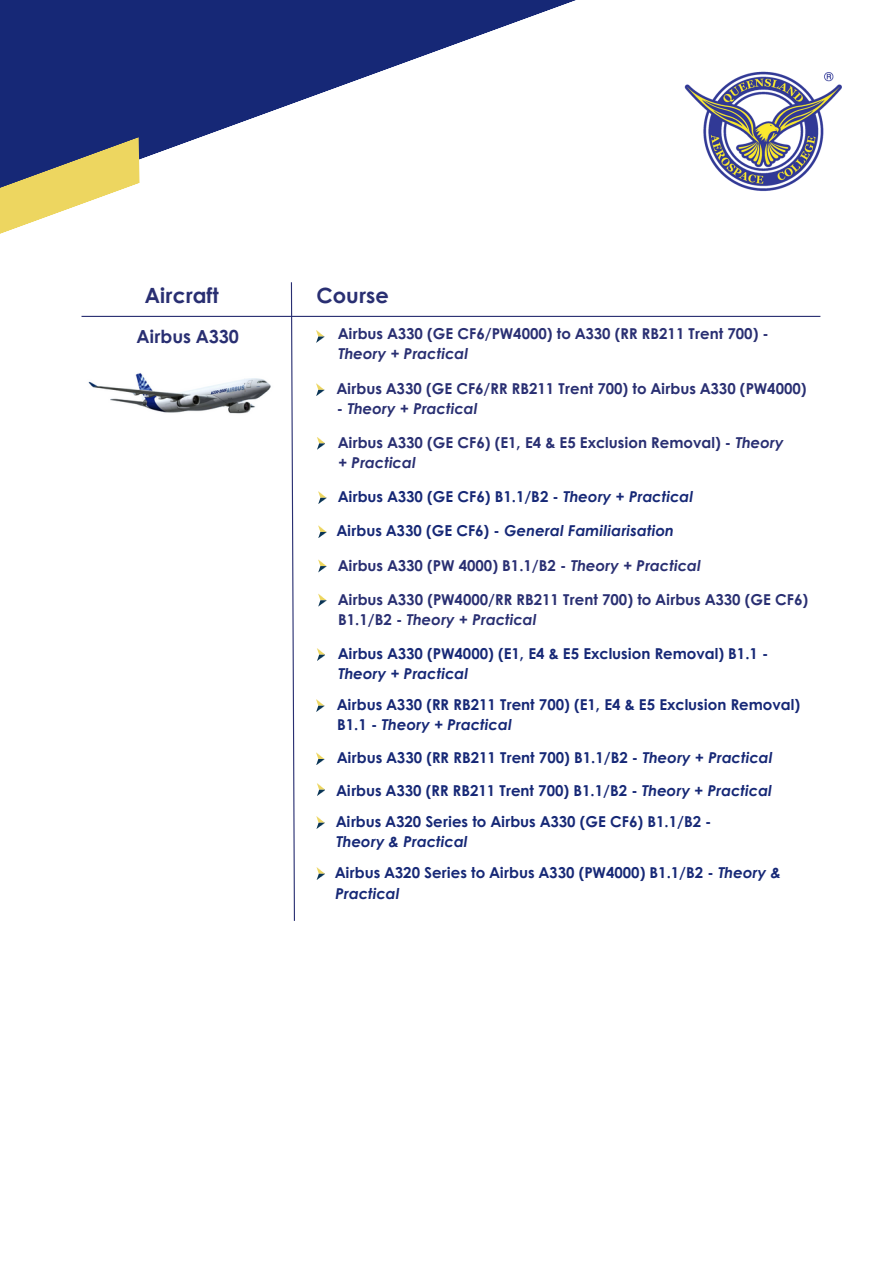
<style>
.page{position:relative;width:894px;height:1264px;background:#fff}
.page>*{position:absolute;margin:0;border:0;box-sizing:border-box;transform-origin:0 0}
.t1{font:700 21px "Century Gothic";color:#292f72}
.t2{font:700 18px "Century Gothic";color:#292f72}
.t3{font:700 15px/20.2px "Century Gothic";color:#162876}
.t4{font:700 15px/20.2px "Century Gothic";color:#292f72}
.t5{font:italic 700 15px "Century Gothic";color:#162876}
.t6{font:italic 700 15px "Century Gothic";color:#292f72}
.s1{font-style:italic}
.s2{font-style:normal}
</style>
<div class="page">
<img style="left:684px;top:71px;width:158px;height:120px">
<svg style="left:0;top:0;width:576px;height:183px;fill:#162876"></svg>
<svg style="left:0;top:137px;width:139px;height:97px"></svg>
<hr style="left:81px;top:316px;width:739px;height:1px;background:#292f72">
<svg style="left:290px;top:282px;width:5px;height:639px"></svg>
<svg style="left:316px;top:330px;width:8px;height:12px"></svg>
<img style="left:88px;top:373px;width:183px;height:41px">
<svg style="left:316px;top:383px;width:8px;height:13px"></svg>
<svg style="left:317px;top:437px;width:8px;height:12px"></svg>
<svg style="left:318px;top:491px;width:8px;height:13px"></svg>
<svg style="left:318px;top:525px;width:8px;height:13px"></svg>
<svg style="left:318px;top:559px;width:8px;height:13px"></svg>
<svg style="left:318px;top:594px;width:8px;height:12px"></svg>
<svg style="left:317px;top:648px;width:8px;height:12px"></svg>
<svg style="left:316px;top:699px;width:8px;height:12px"></svg>
<svg style="left:316px;top:752px;width:8px;height:13px"></svg>
<svg style="left:317px;top:783px;width:8px;height:12px"></svg>
<svg style="left:316px;top:816px;width:8px;height:12px"></svg>
<svg style="left:316px;top:867px;width:8px;height:12px"></svg>
<h1 class="t1" style="left:145px;top:279px;width:75px">Aircraft</h1>
<h2 class="t1" style="left:316px;top:279px;width:74px">Course</h2>
<p class="t2" style="left:137px;top:323px;width:103px">Airbus A330</p>
<p class="t4" style="left:338px;top:323px;width:432px">Airbus A330 (GE CF6/PW4000) to A330 (RR RB211 Trent 700) -<br><span class="s1">Theory + Practical</span></p>
<p class="t4" style="left:337px;top:377px;width:471px">Airbus A330 (GE CF6/RR RB211 Trent 700) to Airbus A330 (PW4000)</p>
<p class="t6" style="left:337px;top:397px;width:142px"><span class="s2">-</span> Theory + Practical</p>
<p class="t4" style="left:338px;top:431px;width:447px">Airbus A330 (GE CF6) (E1, E4 &amp; E5 Exclusion Removal) - <span class="s1">Theory + Practical</span></p>
<p class="t3" style="left:338px;top:486px;width:356px">Airbus A330 (GE CF6) B1.1/B2 - <span class="s1">Theory + Practical</span></p>
<p class="t5" style="left:337px;top:519px;width:338px"><span class="s2">Airbus A330 (GE CF6) -</span> General Familiarisation</p>
<p class="t4" style="left:338px;top:554px;width:364px">Airbus A330 (PW 4000) B1.1/B2 - <span class="s1">Theory + Practical</span></p>
<p class="t4" style="left:338px;top:588px;width:471px">Airbus A330 (PW4000/RR RB211 Trent 700) to Airbus A330 (GE CF6)<br>B1.1/B2 - <span class="s1">Theory + Practical</span></p>
<p class="t3" style="left:338px;top:643px;width:432px">Airbus A330 (PW4000) (E1, E4 &amp; E5 Exclusion Removal) B1.1 -<br><span class="s1">Theory + Practical</span></p>
<p class="t3" style="left:337px;top:694px;width:464px">Airbus A330 (RR RB211 Trent 700) (E1, E4 &amp; E5 Exclusion Removal)<br>B1.1 - <span class="s1">Theory + Practical</span></p>
<p class="t3" style="left:337px;top:747px;width:436px">Airbus A330 (RR RB211 Trent 700) B1.1/B2 - <span class="s1">Theory + Practical</span></p>
<p class="t3" style="left:336px;top:780px;width:436px">Airbus A330 (RR RB211 Trent 700) B1.1/B2 - <span class="s1">Theory + Practical</span></p>
<p class="t3" style="left:336px;top:811px;width:377px">Airbus A320 Series to Airbus A330 (GE CF6) B1.1/B2 -<br><span class="s1">Theory &amp; Practical</span></p>
<p class="t3" style="left:335px;top:862px;width:447px">Airbus A320 Series to Airbus A330 (PW4000) B1.1/B2 - <span class="s1">Theory &amp;<br>Practical</span></p>
</div>
